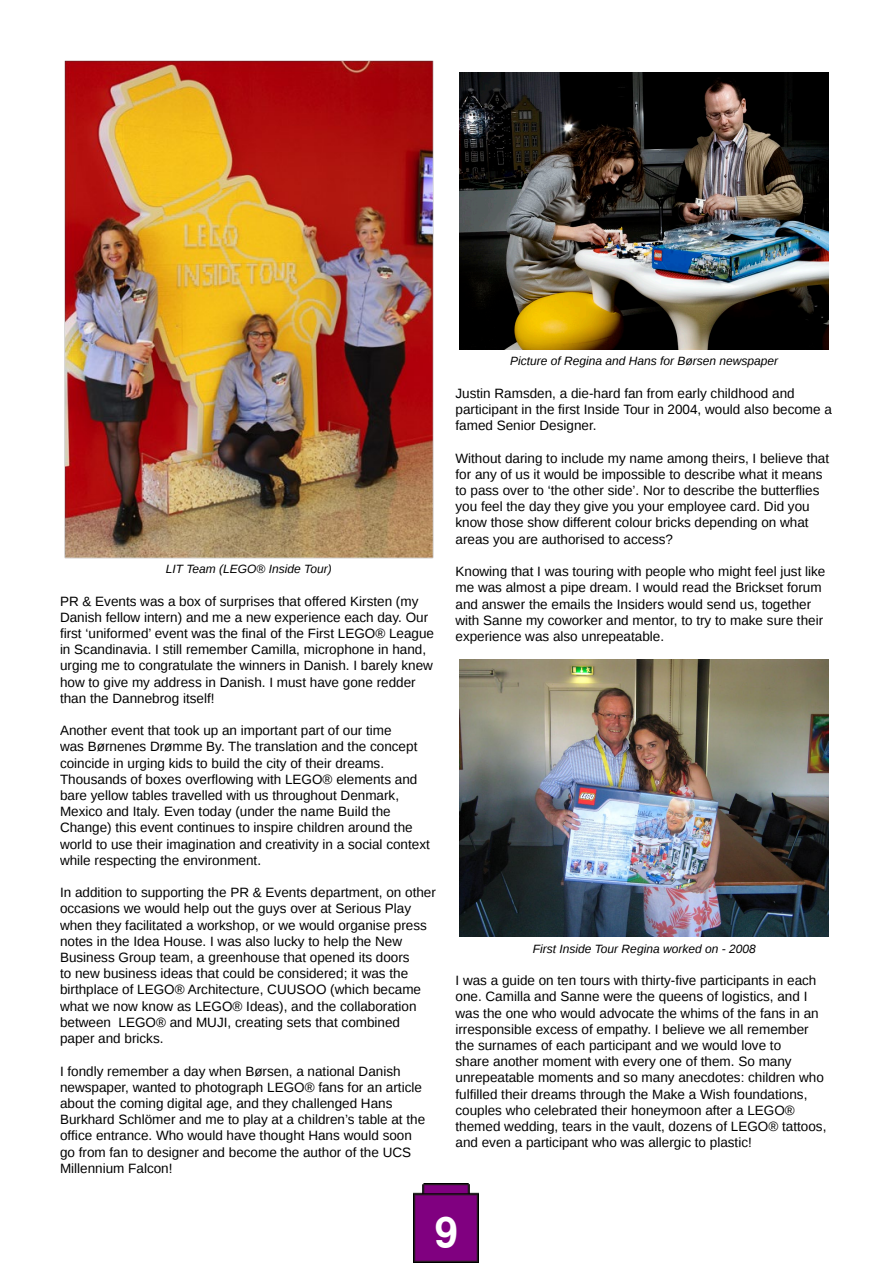
<style>
.page{position:relative;width:893px;height:1263px;background:#fff}
.page>*{position:absolute;margin:0;border:0;box-sizing:border-box;transform-origin:0 0}
.t1{font:700 42px "Free Sans";color:#fff}
.t2{font:13.5px/16.2px "Liberation Sans";color:#000}
.t3{font:italic 12px "Liberation Sans";color:#000}
</style>
<div class="page">
<img style="left:64px;top:60px;width:369px;height:499px">
<img style="left:460px;top:73px;width:369px;height:276px">
<img style="left:460px;top:660px;width:369px;height:276px">
<img style="left:413px;top:1183px;width:66px;height:80px">
<p class="t3" style="left:166px;top:562px;width:168px">LIT Team (LEGO® Inside Tour)</p>
<p class="t2" style="left:60px;top:593px;width:376px">PR &amp; Events was a box of surprises that offered Kirsten (my Danish fellow intern) and me a new experience each day. Our first ‘uniformed’ event was the final of the First LEGO® League in Scandinavia. I still remember Camilla, microphone in hand, urging me to congratulate the winners in Danish. I barely knew how to give my address in Danish. I must have gone redder than the Dannebrog itself!</p>
<p class="t2" style="left:60px;top:722px;width:371px">Another event that took up an important part of our time<br>was Børnenes Drømme By. The translation and the concept coincide in urging kids to build the city of their dreams.<br>Thousands of boxes overflowing with LEGO® elements and bare yellow tables travelled with us throughout Denmark, Mexico and Italy. Even today (under the name Build the Change) this event continues to inspire children around the world to use their imagination and creativity in a social context while respecting the environment.</p>
<p class="t2" style="left:60px;top:884px;width:377px">In addition to supporting the PR &amp; Events department, on other occasions we would help out the guys over at Serious Play when they facilitated a workshop, or we would organise press notes in the Idea House. I was also lucky to help the New Business Group team, a greenhouse that opened its doors<br>to new business ideas that could be considered; it was the birthplace of LEGO® Architecture, CUUSOO (which became what we now know as LEGO® Ideas), and the collaboration between LEGO® and MUJI, creating sets that combined paper and bricks.</p>
<p class="t2" style="left:60px;top:1063px;width:367px">I fondly remember a day when Børsen, a national Danish newspaper, wanted to photograph LEGO® fans for an article about the coming digital age, and they challenged Hans Burkhard Schlömer and me to play at a children’s table at the office entrance. Who would have thought Hans would soon go from fan to designer and become the author of the UCS Millennium Falcon!</p>
<p class="t3" style="left:510px;top:355px;width:270px">Picture of Regina and Hans for Børsen newspaper</p>
<p class="t2" style="left:455px;top:385px;width:378px">Justin Ramsden, a die-hard fan from early childhood and participant in the first Inside Tour in 2004, would also become a famed Senior Designer.</p>
<p class="t2" style="left:455px;top:450px;width:375px">Without daring to include my name among theirs, I believe that for any of us it would be impossible to describe what it means to pass over to ‘the other side’. Nor to describe the butterflies you feel the day they give you your employee card. Did you know those show different colour bricks depending on what areas you are authorised to access?</p>
<p class="t2" style="left:455px;top:563px;width:371px">Knowing that I was touring with people who might feel just like me was almost a pipe dream. I would read the Brickset forum and answer the emails the Insiders would send us, together with Sanne my coworker and mentor, to try to make sure their experience was also unrepeatable.</p>
<p class="t3" style="left:533px;top:942px;width:224px">First Inside Tour Regina worked on - 2008</p>
<p class="t2" style="left:455px;top:972px;width:372px">I was a guide on ten tours with thirty-five participants in each one. Camilla and Sanne were the queens of logistics, and I was the one who would advocate the whims of the fans in an irresponsible excess of empathy. I believe we all remember the surnames of each participant and we would love to<br>share another moment with every one of them. So many unrepeatable moments and so many anecdotes: children who fulfilled their dreams through the Make a Wish foundations, couples who celebrated their honeymoon after a LEGO® themed wedding, tears in the vault, dozens of LEGO® tattoos, and even a participant who was allergic to plastic!</p>
<h1 class="t1" style="left:435px;top:1199px;width:25px">9</h1>
</div>
